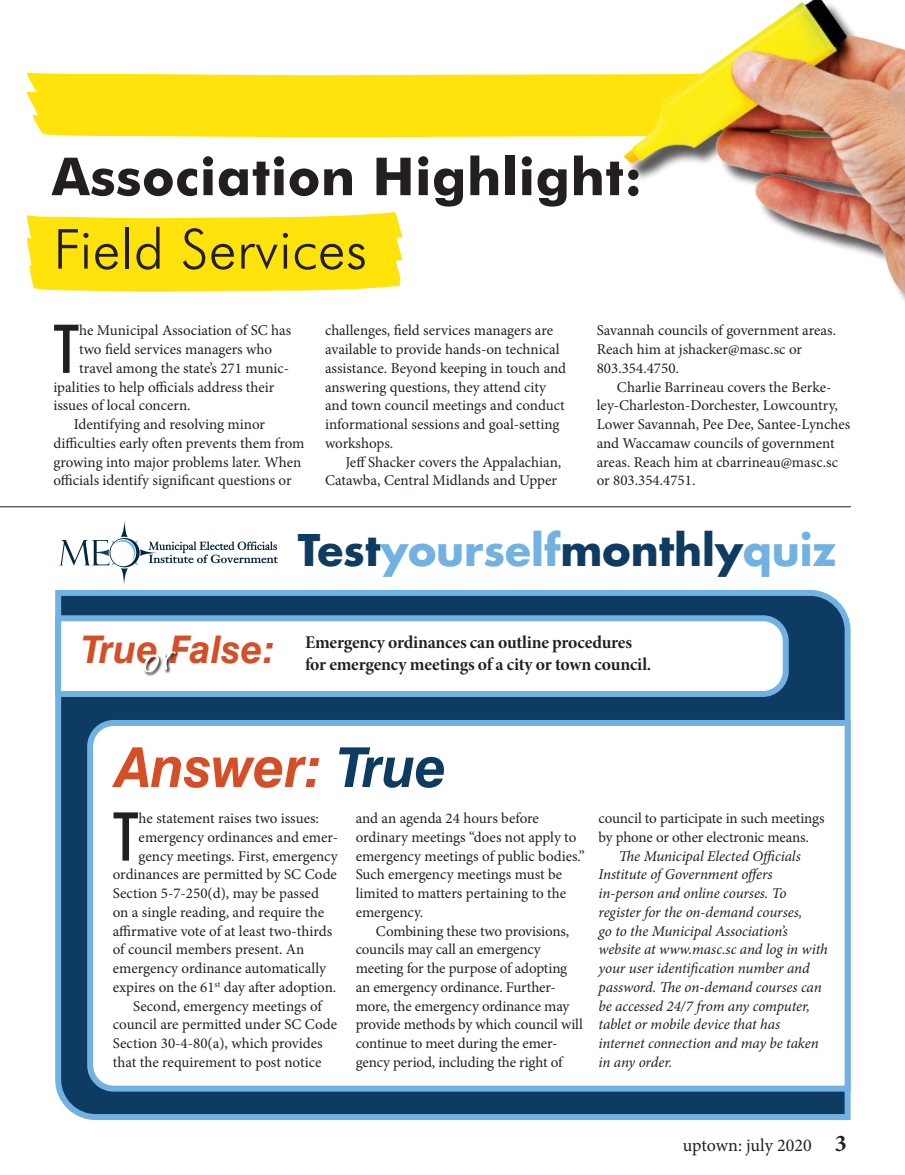
<style>
.page{position:relative;width:905px;height:1175px;background:#fff}
.page>*{position:absolute;margin:0;border:0;box-sizing:border-box;transform-origin:0 0}
.t1{font:500 condensed 67.65px "Futura BT";color:#231f20}
.t2{font:300 55.2px "Futura BT";letter-spacing:.01em;color:#231f20}
.t3{font:italic 700 55.05px "Swiss 721 BT";letter-spacing:-.01em;color:#d44f27}
.t4{font:700 52.35px "Futura BT";letter-spacing:.01em;color:#231f20}
.t5{font:700 42.45px "Futura Std";color:#71b2e2}
.t6{font:italic 700 38.1px "Swiss 721 BT";color:#d44f27}
.t7{font:18px/22.5px "Minion Pro Bold Subh";letter-spacing:-.01em;color:#231f20}
.t8{font:18px "Minion Pro";letter-spacing:-.005em;color:#231f20}
.t9{font:15px/18.8px "Minion Pro";letter-spacing:-.005em;color:#231f20}
.t10{font:italic 15px/18.8px "Minion Pro";letter-spacing:-.005em;color:#231f20}
.s1{color:#0e3b62}
.s2{font-weight:700;font-size:24px}
</style>
<div class="page">
<img style="left:27px;top:72px;width:596px;height:66px">
<img style="left:27px;top:212px;width:374px;height:80px">
<img style="left:623px;top:0;width:281px;height:298px">
<svg style="left:55px;top:590px;width:796px;height:530px;background:#23537b"></svg>
<svg style="left:59px;top:520px;width:219px;height:65px"></svg>
<svg style="left:55px;top:612px;width:736px;height:88px"></svg>
<svg style="left:84px;top:717px;width:767px;height:377px"></svg>
<svg style="left:143px;top:650px;width:37px;height:26px"></svg>
<svg style="left:144px;top:651px;width:32px;height:21px"></svg>
<hr style="left:0;top:506px;width:850px;height:1px;background:#231f20">
<h3 class="t4" style="left:52px;top:145px;width:592px">Association Highlight:</h3>
<h2 class="t2" style="left:53px;top:215px;width:315px">Field Services</h2>
<h1 class="t1" style="left:53px;top:308px;width:27px">T</h1>
<p class="t9" style="left:79px;top:321px;width:214px">he Municipal Association of SC has</p>
<p class="t9" style="left:79px;top:340px;width:194px">two field services managers who</p>
<p class="t9" style="left:79px;top:359px;width:212px">travel among the state’s 271 munic-</p>
<p class="t9" style="left:53px;top:377px;width:222px">ipalities to help officials address their</p>
<p class="t9" style="left:53px;top:396px;width:139px">issues of local concern.</p>
<p class="t9" style="left:74px;top:415px;width:193px">Identifying and resolving minor</p>
<p class="t9" style="left:53px;top:434px;width:253px">difficulties early often prevents them from</p>
<p class="t9" style="left:53px;top:452px;width:249px">growing into major problems later. When</p>
<p class="t9" style="left:53px;top:471px;width:240px">officials identify significant questions or</p>
<p class="t9" style="left:325px;top:321px;width:243px">challenges, field services managers are available to provide hands-on technical assistance. Beyond keeping in touch and answering questions, they attend city and town council meetings and conduct informational sessions and goal-setting workshops.</p>
<p class="t9" style="left:325px;top:452px;width:238px;text-align:right">Jeff Shacker covers the Appalachian,<br>Catawba, Central Midlands and Upper</p>
<p class="t9" style="left:596px;top:321px;width:241px">Savannah councils of government areas.<br>Reach him at jshacker@masc.sc or<br>803.354.4750.</p>
<p class="t9" style="left:596px;top:377px;width:255px;text-indent:20px">Charlie Barrineau covers the Berke&shy;ley-Charleston-Dorchester, Lowcountry, Lower Savannah, Pee Dee, Santee-Lynches and Waccamaw councils of government areas. Reach him at cbarrineau@masc.sc or 803.354.4751.</p>
<h3 class="t6" style="left:81px;top:626px;width:195px">True False:</h3>
<h3 class="t5" style="left:298px;top:522px;width:540px"><span class="s1">Test</span>yourself<span class="s1">monthly</span>quiz</h3>
<p class="t7" style="left:305px;top:631px;width:348px">Emergency ordinances can outline procedures for emergency meetings of a city or town council.</p>
<h3 class="t3" style="left:116px;top:734px;width:332px">Answer: <span class="s1">True</span></h3>
<h1 class="t1" style="left:113px;top:795px;width:27px">T</h1>
<p class="t9" style="left:139px;top:809px;width:182px">he statement raises two issues:</p>
<p class="t9" style="left:139px;top:827px;width:201px">emergency ordinances and emer-</p>
<p class="t9" style="left:139px;top:846px;width:201px">gency meetings. First, emergency</p>
<p class="t9" style="left:113px;top:865px;width:226px">ordinances are permitted by SC Code</p>
<p class="t9" style="left:113px;top:884px;width:208px">Section 5-7-250(d), may be passed</p>
<p class="t9" style="left:113px;top:902px;width:213px">on a single reading, and require the</p>
<p class="t9" style="left:113px;top:921px;width:221px">affirmative vote of at least two-thirds</p>
<p class="t9" style="left:113px;top:940px;width:193px">of council members present. An</p>
<p class="t9" style="left:113px;top:959px;width:215px">emergency ordinance automatically</p>
<p class="t9" style="left:113px;top:977px;width:225px">expires on the 61<sup>st</sup> day after adoption.</p>
<p class="t9" style="left:133px;top:996px;width:190px">Second, emergency meetings of</p>
<p class="t9" style="left:113px;top:1015px;width:226px">council are permitted under SC Code</p>
<p class="t9" style="left:113px;top:1034px;width:211px">Section 30-4-80(a), which provides</p>
<p class="t9" style="left:113px;top:1052px;width:210px">that the requirement to post notice</p>
<p class="t9" style="left:356px;top:809px;width:231px">and an agenda 24 hours before ordinary meetings “does not apply to emergency meetings of public bodies.”<br>Such emergency meetings must be limited to matters pertaining to the emergency.</p>
<p class="t9" style="left:356px;top:921px;width:228px;text-indent:20px">Combining these two provisions, councils may call an emergency meeting for the purpose of adopting an emergency ordinance. Further&shy;more, the emergency ordinance may provide methods by which council will continue to meet during the emer&shy;gency period, including the right of</p>
<p class="t9" style="left:598px;top:809px;width:227px">council to participate in such meetings by phone or other electronic means.</p>
<p class="t10" style="left:598px;top:846px;width:231px;text-indent:20px">The Municipal Elected Officials Institute of Government offers in-person and online courses. To register for the on-demand courses,<br>go to the Municipal Association’s website at www.masc.sc and log in with your user identification number and password. The on-demand courses can be accessed 24/7 from any computer, tablet or mobile device that has internet connection and may be taken in any order.</p>
<p class="t8" style="left:683px;top:1133px;width:165px">uptown: july 2020 <span class="s2">3</span></p>
</div>
